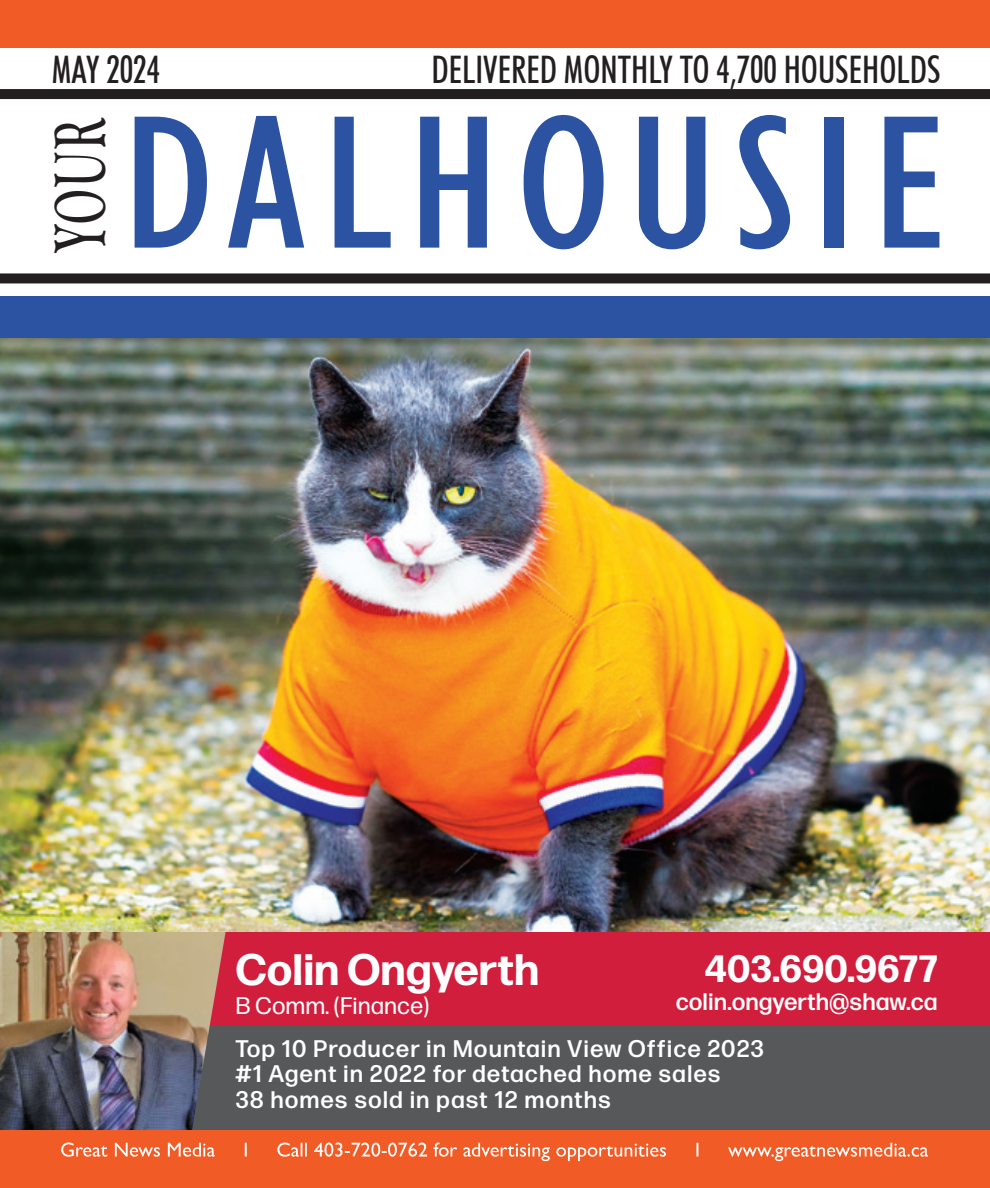
<style>
.page{position:relative;width:990px;height:1188px;background:#fff}
.page>*{position:absolute;margin:0;border:0;box-sizing:border-box;transform-origin:0 0}
.t1{font:condensed 196px "Gill Sans";letter-spacing:.07em;color:#2c52a2;scale:1.14 1}
.t2{font:700 74.4px "Goudy Old Style T";color:#231f20;scale:.6 1}
.t3{font:700 44px "Forma DJR Micro";color:#fff}
.t4{font:500 condensed 38px "Futura BT";color:#231f20;scale:.92 1}
.t5{font:700 38px "Forma DJR Micro";color:#fff}
.t6{font:500 24px/26px "Forma DJR Micro";letter-spacing:.04em;color:#fff}
.t7{font:500 24px "Forma DJR Micro";color:#fff}
.t8{font:24px "Forma DJR Micro";color:#fff}
</style>
<div class="page">
<img style="left:0;top:338px;width:990px;height:594px">
<div style="left:0;top:1130px;width:990px;height:58px;background:#f15b26"></div>
<div style="left:0;top:0;width:990px;height:48px;background:#f15b26"></div>
<svg style="left:61px;top:1143px;width:867px;height:18px"></svg>
<div style="left:0;top:296px;width:990px;height:42px;background:#2c52a2"></div>
<div style="left:0;top:89px;width:990px;height:10px;background:#231f20"></div>
<div style="left:0;top:273px;width:990px;height:10px;background:#231f20"></div>
<div style="left:2px;top:932px;width:988px;height:106px;background:#d21e3d"></div>
<div style="left:2px;top:1027px;width:988px;height:103px;background:#57585a"></div>
<img style="left:0;top:932px;width:226px;height:198px">
<p class="t4" style="left:52px;top:46px;width:119px">MAY 2024</p>
<p class="t4" style="left:432px;top:46px;width:555px">DELIVERED MONTHLY TO 4,700 HOUSEHOLDS</p>
<p class="t2" style="left:38px;top:252px;width:226px;rotate:-90deg">YOUR</p>
<p class="t1" style="left:122px;top:68px;width:730px">DALHOUSIE</p>
<p class="t3" style="left:236px;top:941px;width:305px">Colin Ongyerth</p>
<p class="t8" style="left:236px;top:990px;width:195px">B Comm. (Finance)</p>
<p class="t5" style="left:705px;top:944px;width:235px">403.690.9677</p>
<p class="t7" style="left:676px;top:987px;width:263px">colin.ongyerth@shaw.ca</p>
<p class="t6" style="left:236px;top:1034px;width:530px">Top 10 Producer in Mountain View Office 2023 #1 Agent in 2022 for detached home sales<br>38 homes sold in past 12 months</p>
</div>
